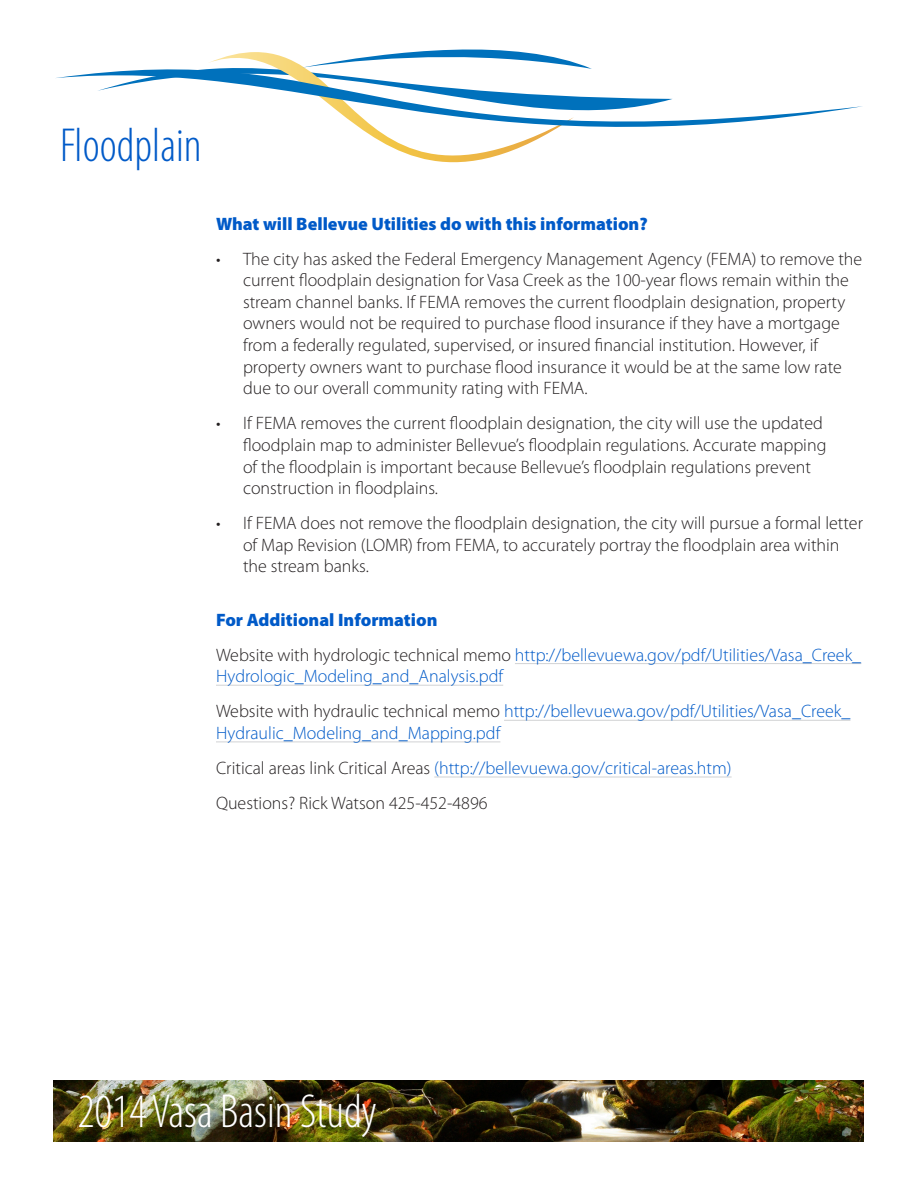
<style>
.page{position:relative;width:918px;height:1188px;background:#fff}
.page>*{position:absolute;margin:0;border:0;box-sizing:border-box;transform-origin:0 0}
.t1{font:300 condensed 48px "Myriad Pro";color:#fff}
.t2{font:300 condensed 48px "Myriad Pro";color:#005ac8}
.t3{font:300 18px/21.6px "Myriad Pro";color:#231f20}
.t4{font:300 18px/35.1px "Myriad Pro";color:#005ac8}
.t5{font:900 18px "Myriad Pro";color:#005ac8}
.s1{font-weight:900}
.s2{color:#231f20}
</style>
<div class="page">
<img style="left:54px;top:1080px;width:810px;height:62px">
<svg style="left:56px;top:52px;width:806px;height:111px"></svg>
<svg style="left:302px;top:49px;width:290px;height:20px"></svg>
<hr style="left:515px;top:663px;width:346px;height:1px;background:#d1d2d4">
<hr style="left:216px;top:685px;width:287px;height:1px;background:#d1d2d4">
<hr style="left:504px;top:720px;width:346px;height:1px;background:#d1d2d4">
<hr style="left:216px;top:742px;width:284px;height:1px;background:#d1d2d4">
<hr style="left:434px;top:777px;width:298px;height:1px;background:#d1d2d4">
<h1 class="t2" style="left:60px;top:117px;width:143px">Floodplain</h1>
<p class="t5" style="left:216px;top:211px;width:433px">What will Bellevue Utilities do with this information?</p>
<p class="t3" style="left:243px;top:248px;width:621px;text-indent:-27px">• The city has asked the Federal Emergency Management Agency (FEMA) to remove the current floodplain designation for Vasa Creek as the 100-year flows remain within the stream channel banks. If FEMA removes the current floodplain designation, property owners would not be required to purchase flood insurance if they have a mortgage from a federally regulated, supervised, or insured financial institution. However, if property owners want to purchase flood insurance it would be at the same low rate due to our overall community rating with FEMA.</p>
<p class="t3" style="left:243px;top:412px;width:585px;text-indent:-27px">• If FEMA removes the current floodplain designation, the city will use the updated floodplain map to administer Bellevue’s floodplain regulations. Accurate mapping of the floodplain is important because Bellevue’s floodplain regulations prevent construction in floodplains.</p>
<p class="t3" style="left:243px;top:512px;width:621px;text-indent:-27px">• If FEMA does not remove the floodplain designation, the city will pursue a formal letter of Map Revision (LOMR) from FEMA, to accurately portray the floodplain area within the stream banks.</p>
<p class="t4" style="left:216px;top:602px;width:647px"><span class="s1">For Additional Information<br></span><span class="s2">Website with hydrologic technical memo</span> http://bellevuewa.gov/pdf/Utilities/Vasa_Creek_</p>
<p class="t4" style="left:216px;top:658px;width:636px">Hydrologic_Modeling_and_Analysis.pdf<br><span class="s2">Website with hydraulic technical memo</span> http://bellevuewa.gov/pdf/Utilities/Vasa_Creek_</p>
<p class="t4" style="left:216px;top:715px;width:517px">Hydraulic_Modeling_and_Mapping.pdf<br><span class="s2">Critical areas link Critical Areas</span> (http://bellevuewa.gov/critical-areas.htm)<br><span class="s2">Questions? Rick Watson 425-452-4896</span></p>
<h1 class="t1" style="left:77px;top:1083px;width:301px">2014 Vasa Basin Study</h1>
</div>
